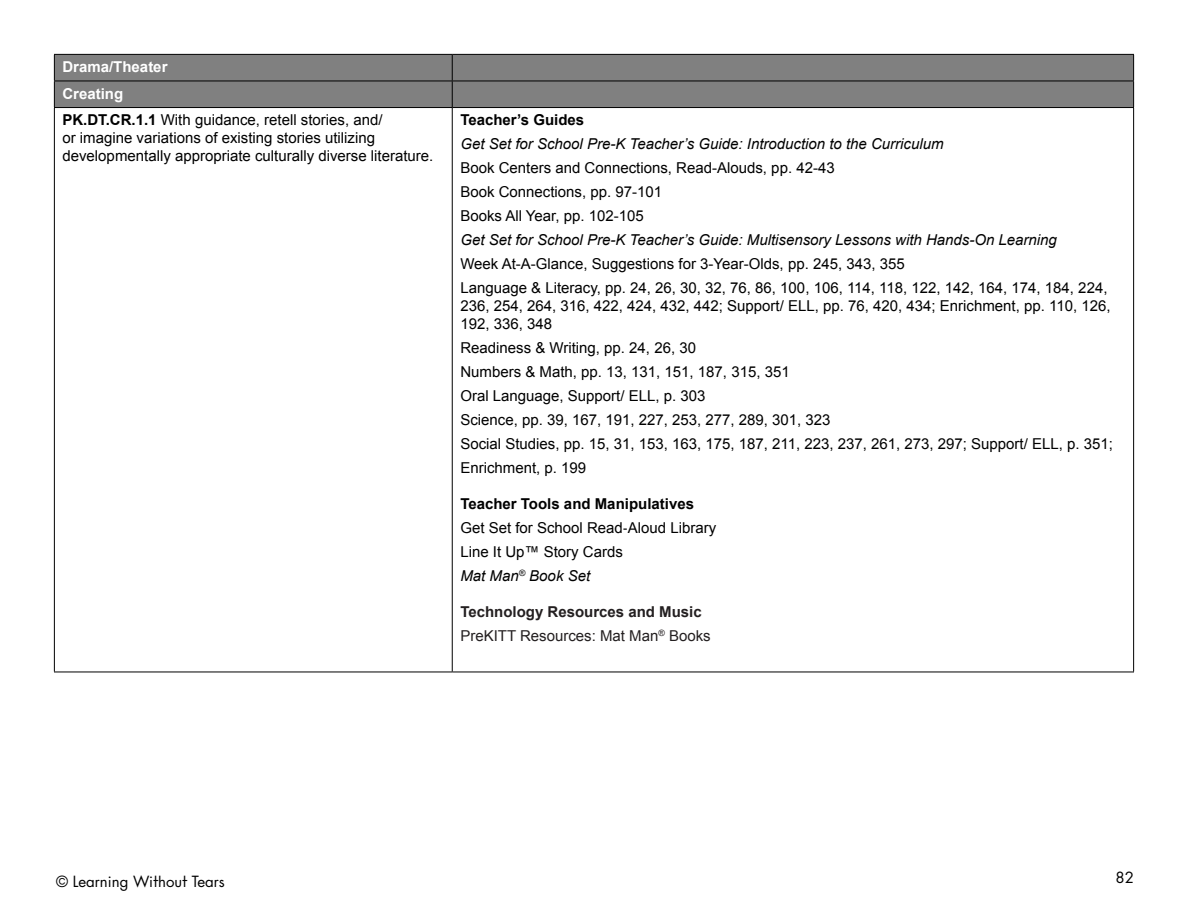
<style>
.page{position:relative;width:1188px;height:918px;background:#fff}
.page>*{position:absolute;margin:0;border:0;box-sizing:border-box;transform-origin:0 0}
.t1{font:15px/24px "Arial";color:#000}
.t2{font:italic 15px "Arial";color:#000}
.t3{font:15px/24px "Arial";color:#231f20}
.t4{font:15px "HWT Futura";color:#000}
.t5{font:700 15px "Arial";color:#000}
.s1{font-weight:700;color:#fff}
.s2{font-weight:700}
.s3{font-family:"Cambria Math"}
.s4{font-style:italic}
</style>
<div class="page">
<div style="left:55px;top:55px;width:1078px;height:52px;background:#808080"></div>
<hr style="left:54px;top:54px;width:398px;height:1px;background:#000">
<hr style="left:452px;top:54px;width:682px;height:1px;background:#000">
<hr style="left:54px;top:81px;width:398px;height:1px;background:#000">
<hr style="left:452px;top:81px;width:682px;height:1px;background:#000">
<hr style="left:54px;top:107px;width:398px;height:1px;background:#000">
<hr style="left:452px;top:107px;width:682px;height:1px;background:#000">
<hr style="left:54px;top:672px;width:398px;height:1px;background:#000">
<hr style="left:452px;top:672px;width:682px;height:1px;background:#000">
<svg style="left:54px;top:55px;width:1px;height:52px"></svg>
<hr style="left:54px;top:108px;width:1px;height:564px;background:#000">
<svg style="left:452px;top:55px;width:1px;height:52px"></svg>
<svg style="left:1133px;top:55px;width:1px;height:52px"></svg>
<hr style="left:452px;top:108px;width:1px;height:564px;background:#000">
<hr style="left:1133px;top:108px;width:1px;height:564px;background:#000">
<p class="t1" style="left:62px;top:54px;width:322px;line-height:26.5px"><span class="s1">Drama/Theater<br>Creating<br></span><span class="s2">PK.DT.CR.1.1</span> With guidance, retell stories, and/</p>
<p class="t1" style="left:62px;top:129px;width:372px;line-height:18px">or imagine variations of existing stories utilizing developmentally appropriate culturally diverse literature.</p>
<p class="t5" style="left:460px;top:110px;width:125px">Teacher’s Guides</p>
<p class="t2" style="left:460px;top:134px;width:485px">Get Set for School Pre-K Teacher’s Guide: Introduction to the Curriculum</p>
<p class="t1" style="left:460px;top:156px;width:376px">Book Centers and Connections, Read-Alouds, pp. 42-43<br>Book Connections, pp. 97-101<br>Books All Year, pp. 102-105</p>
<p class="t2" style="left:460px;top:230px;width:598px">Get Set for School Pre-K Teacher’s Guide: Multisensory Lessons with Hands-On Learning</p>
<p class="t1" style="left:460px;top:252px;width:649px">Week At-A-Glance, Suggestions for 3-Year-Olds, pp. 245, 343, 355<br>Language &amp; Literacy, pp. 24, 26, 30, 32, 76, 86, 100, 106, 114, 118, 122, 142, 164, 174, 184, 224,</p>
<p class="t1" style="left:460px;top:297px;width:652px;line-height:18px">236, 254, 264, 316, 422, 424, 432, 442; Support/ ELL, pp. 76, 420, 434; Enrichment, pp. 110, 126,<br>192, 336, 348</p>
<p class="t1" style="left:460px;top:336px;width:654px">Readiness &amp; Writing, pp. 24, 26, 30<br>Numbers &amp; Math, pp. 13, 131, 151, 187, 315, 351<br>Oral Language, Support/ ELL, p. 303<br>Science, pp. 39, 167, 191, 227, 253, 277, 289, 301, 323<br>Social Studies, pp. 15, 31, 153, 163, 175, 187, 211, 223, 237, 261, 273, 297; Support/ ELL, p. 351; Enrichment, p. 199</p>
<p class="t1" style="left:460px;top:492px;width:257px"><span class="s2">Teacher Tools and Manipulatives<br></span>Get Set for School Read<span class="s3">-</span>Aloud Library<br>Line It Up™ Story Cards<br><span class="s4">Mat Man</span><sup>®</sup> <span class="s4">Book Set</span></p>
<p class="t3" style="left:460px;top:600px;width:252px"><span class="s2">Technology Resources and Music<br></span>PreKITT Resources: Mat Man<sup>®</sup> Books</p>
<p class="t4" style="left:56px;top:872px;width:170px">© Learning Without Tears</p>
<p class="t4" style="left:1116px;top:868px;width:20px">82</p>
</div>
